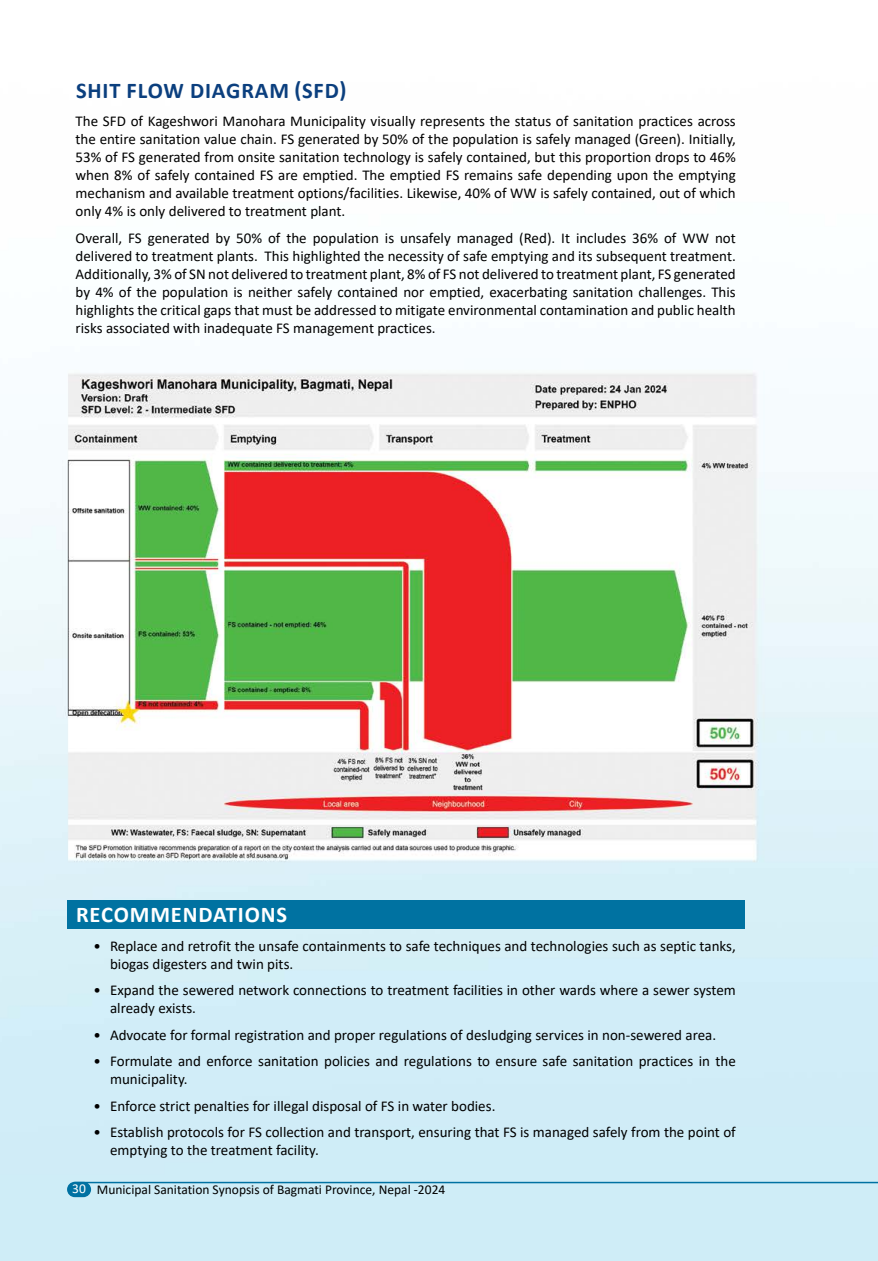
<style>
.page{position:relative;width:878px;height:1261px;background:#fff}
.page>*{position:absolute;margin:0;border:0;box-sizing:border-box;transform-origin:0 0}
.t1{font:700 22.5px "Calibri";letter-spacing:.04em;color:#0b3f7e}
.t2{font:700 22.5px "Calibri";letter-spacing:.04em;color:#fff}
.t3{font:15px/18px "Calibri";color:#000}
.t4{font:13.5px "Calibri";color:#000}
.s1{color:#fff}
</style>
<div class="page">
<img style="left:0;top:373px;width:878px;height:888px">
<div style="left:67px;top:900px;width:677px;height:29px;background:#0072a1"></div>
<div style="left:67px;top:1181px;width:24px;height:16px;background:#0071a2;border-radius:8px"></div>
<hr style="left:74px;top:1181px;width:804px;height:2px;background:#0071a2">
<h1 class="t1" style="left:76px;top:74px;width:272px">SHIT FLOW DIAGRAM (SFD)</h1>
<p class="t3" style="left:76px;top:112px;width:662px;text-align:justify">The SFD of Kageshwori Manohara Municipality visually represents the status of sanitation practices across the entire sanitation value chain. FS generated by 50% of the population is safely managed (Green). Initially, 53% of FS generated from onsite sanitation technology is safely contained, but this proportion drops to 46% when 8% of safely contained FS are emptied. The emptied FS remains safe depending upon the emptying mechanism and available treatment options/facilities. Likewise, 40% of WW is safely contained, out of which only 4% is only delivered to treatment plant.</p>
<p class="t3" style="left:76px;top:228px;width:662px;text-align:justify">Overall, FS generated by 50% of the population is unsafely managed (Red). It includes 36% of WW not delivered to treatment plants. This highlighted the necessity of safe emptying and its subsequent treatment.<br>Additionally, 3% of SN not delivered to treatment plant, 8% of FS not delivered to treatment plant, FS generated by 4% of the population is neither safely contained nor emptied, exacerbating sanitation challenges. This highlights the critical gaps that must be addressed to mitigate environmental contamination and public health risks associated with inadequate FS management practices.</p>
<h1 class="t2" style="left:76px;top:898px;width:213px">RECOMMENDATIONS</h1>
<p class="t3" style="left:110px;top:936px;width:627px;text-indent:-16px">• Replace and retrofit the unsafe containments to safe techniques and technologies such as septic tanks, biogas digesters and twin pits.</p>
<p class="t3" style="left:110px;top:980px;width:627px;text-indent:-16px">• Expand the sewered network connections to treatment facilities in other wards where a sewer system already exists.</p>
<p class="t3" style="left:94px;top:1025px;width:624px">• Advocate for formal registration and proper regulations of desludging services in non-sewered area.</p>
<p class="t3" style="left:110px;top:1051px;width:627px;text-indent:-16px">• Formulate and enforce sanitation policies and regulations to ensure safe sanitation practices in the municipality.</p>
<p class="t3" style="left:94px;top:1096px;width:403px">• Enforce strict penalties for illegal disposal of FS in water bodies.</p>
<p class="t3" style="left:110px;top:1122px;width:627px;text-indent:-16px">• Establish protocols for FS collection and transport, ensuring that FS is managed safely from the point of emptying to the treatment facility.</p>
<p class="t4" style="left:72px;top:1180px;width:375px"><span class="s1">30</span> Municipal Sanitation Synopsis of Bagmati Province, Nepal -2024</p>
</div>
